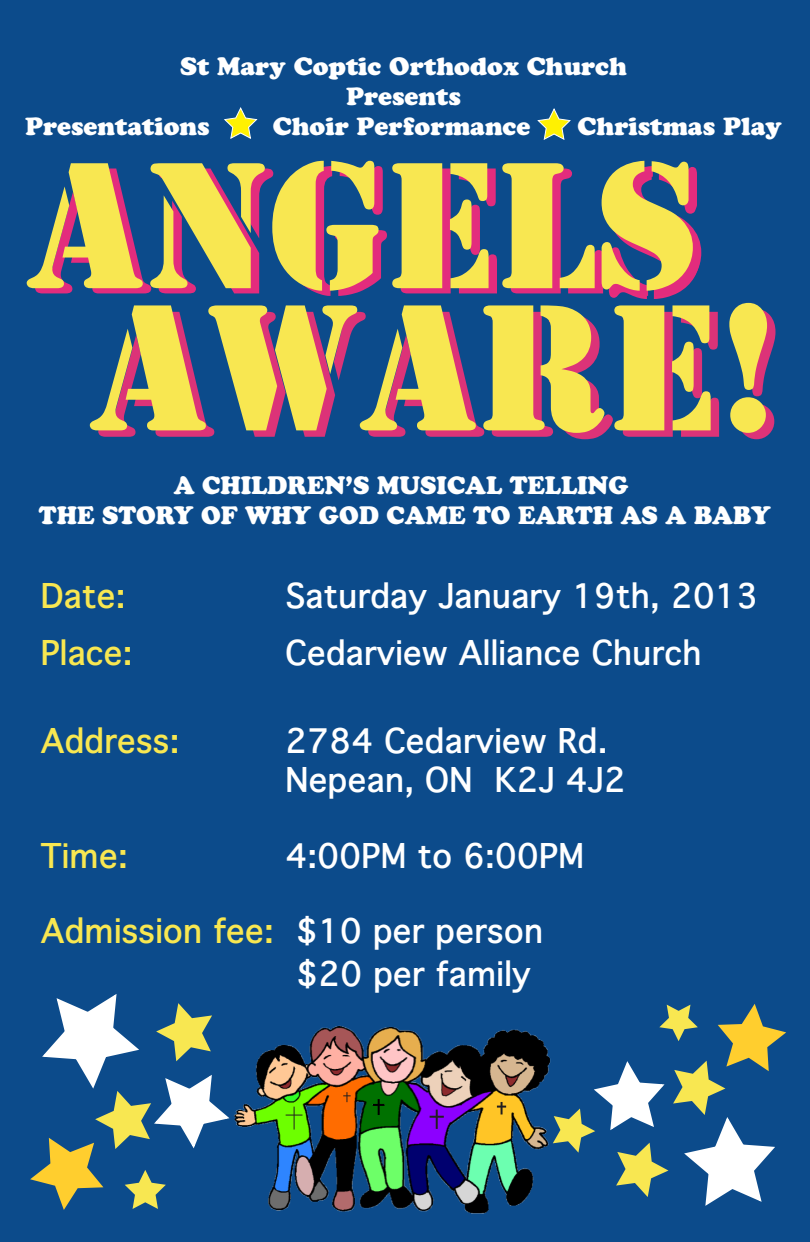
<style>
.page{position:relative;width:810px;height:1242px;background:#0c4b8b}
.page>*{position:absolute;margin:0;border:0;box-sizing:border-box;transform-origin:0 0}
.t1{font:187.5px "Stencil";color:#f8e751}
.t2{font:700 33px/39.6px "Thonburi";color:#fff}
.t3{font:700 33px "Thonburi";color:#f8e751}
.t4{font:25px "Cooper Black Std";color:#fff}
.t5{font:25px/30px "Cooper Black Std";color:#fff;text-align:center;scale:.96 1}
.s1{color:#f8e751}
</style>
<div class="page">
<img style="left:234px;top:1025px;width:317px;height:188px">
<svg style="left:286px;top:1107px;width:16px;height:23px"></svg>
<svg style="left:343px;top:1092px;width:8px;height:10px"></svg>
<svg style="left:497px;top:1102px;width:9px;height:12px"></svg>
<svg style="left:373px;top:1099px;width:12px;height:16px"></svg>
<svg style="left:430px;top:1110px;width:14px;height:19px"></svg>
<svg style="left:30px;top:994px;width:200px;height:216px"></svg>
<svg style="left:553px;top:1004px;width:233px;height:202px"></svg>
<svg style="left:224px;top:107px;width:34px;height:32px"></svg>
<svg style="left:537px;top:108px;width:34px;height:32px"></svg>
<p class="t4" style="left:180px;top:51px;width:448px">St Mary Coptic Orthodox Church</p>
<p class="t4" style="left:346px;top:81px;width:116px">Presents</p>
<p class="t4" style="left:25px;top:111px;width:186px">Presentations</p>
<p class="t4" style="left:273px;top:111px;width:259px">Choir Performance</p>
<p class="t4" style="left:578px;top:111px;width:206px">Christmas Play</p>
<h1 class="t1" style="left:27px;top:118px;width:675px">ANGELS</h1>
<h1 class="t1" style="left:90px;top:260px;width:692px">AWARE!</h1>
<p class="t5" style="left:39px;top:470px;width:764px">A CHILDREN’S MUSICAL TELLING<br>THE STORY OF WHY GOD CAME TO EARTH AS A BABY</p>
<p class="t3" style="left:41px;top:568px;width:87px">Date:</p>
<p class="t2" style="left:286px;top:576px;width:475px">Saturday January 19th, 2013</p>
<p class="t3" style="left:41px;top:626px;width:94px">Place:</p>
<p class="t2" style="left:286px;top:633px;width:418px">Cedarview Alliance Church</p>
<p class="t3" style="left:41px;top:713px;width:141px">Address:</p>
<p class="t2" style="left:286px;top:721px;width:342px">2784 Cedarview Rd.<br>Nepean, ON K2J 4J2</p>
<p class="t3" style="left:41px;top:828px;width:89px">Time:</p>
<p class="t2" style="left:286px;top:836px;width:300px">4:00PM to 6:00PM</p>
<p class="t2" style="left:297px;top:909px;width:248px;line-height:43.6px;text-indent:-256px"><span class="s1">Admission fee:</span> $10 per person $20 per family</p>
</div>
